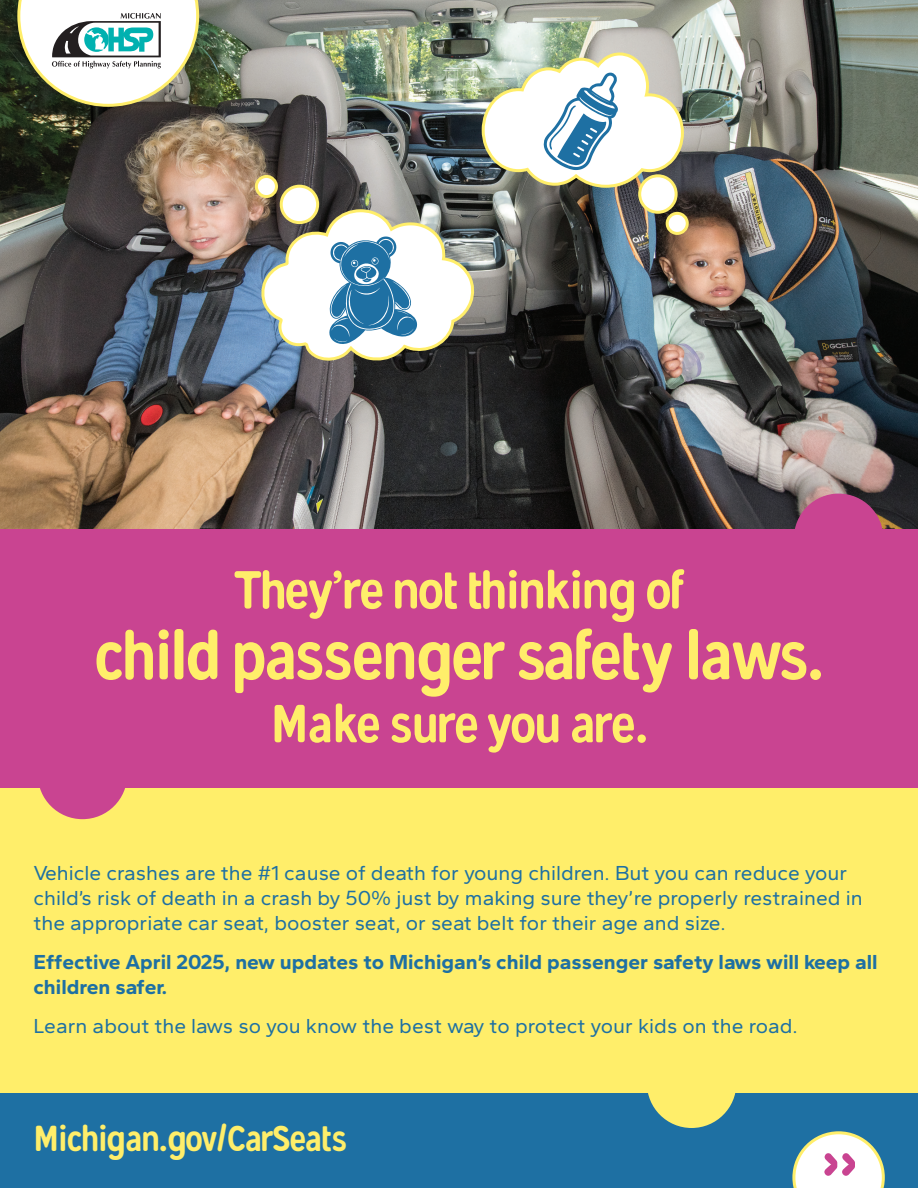
<style>
.page{position:relative;width:918px;height:1188px;background:#fff}
.page>*{position:absolute;margin:0;border:0;box-sizing:border-box;transform-origin:0 0}
.t1{font:75px "Gunnar";color:#c94491}
.t2{font:69px "Gunnar";letter-spacing:-.035em;color:#ffee6a}
.t3{font:53.55px "Gunnar";letter-spacing:-.025em;color:#ffee6a}
.t4{font:53.55px "Gunnar";letter-spacing:-.05em;color:#ffee6a}
.t5{font:36px "Gunnar";letter-spacing:-.025em;color:#ffee6a}
.t6{font:21px/25.2px "Gantari";color:#1e70a3}
</style>
<div class="page">
<img style="left:0;top:0;width:918px;height:529px">
<div style="left:0;top:529px;width:918px;height:259px;background:#c94491"></div>
<div style="left:0;top:788px;width:918px;height:306px;background:#ffee6a"></div>
<div style="left:0;top:1094px;width:918px;height:94px;background:#1e70a3"></div>
<div style="left:794px;top:494px;width:89px;height:89px;background:#c94491;border-radius:50%"></div>
<div style="left:38px;top:730px;width:89px;height:89px;background:#c94491;border-radius:50%"></div>
<div style="left:647px;top:1039px;width:89px;height:89px;background:#ffee6a;border-radius:50%"></div>
<svg style="left:792px;top:1131px;width:93px;height:57px"></svg>
<svg style="left:17px;top:0;width:182px;height:107px"></svg>
<div style="left:667px;top:213px;width:20px;height:20px;background:#fff;border-radius:50%"></div>
<div style="left:666px;top:212px;width:23px;height:23px;border:3px solid #ffee6a;border-radius:50%"></div>
<img style="left:480px;top:51px;width:205px;height:165px">
<svg style="left:258px;top:208px;width:219px;height:235px;background:#4a4b4f"></svg>
<svg style="left:256px;top:176px;width:20px;height:21px"></svg>
<div style="left:255px;top:175px;width:23px;height:23px;border:3px solid #ffee6a;border-radius:50%"></div>
<svg style="left:262px;top:183px;width:212px;height:177px"></svg>
<p class="t3" style="left:234px;top:557px;width:453px">They’re not thinking of</p>
<p class="t2" style="left:95px;top:612px;width:731px">child passenger safety laws.</p>
<p class="t4" style="left:271px;top:690px;width:379px">Make sure you are.</p>
<p class="t6" style="left:33px;top:860px;width:831px">Vehicle crashes are the #1 cause of death for young children. But you can reduce your child’s risk of death in a crash by 50% just by making sure they’re properly restrained in the appropriate car seat, booster seat, or seat belt for their age and size.</p>
<p class="t6" style="left:33px;top:949px;width:846px">Effective April 2025, new updates to Michigan’s child passenger safety laws will keep all children safer.</p>
<p class="t6" style="left:33px;top:1013px;width:766px">Learn about the laws so you know the best way to protect your kids on the road.</p>
<p class="t5" style="left:33px;top:1116px;width:315px">Michigan.gov/CarSeats</p>
<p class="t1" style="left:820px;top:1118px;width:40px">››</p>
</div>
